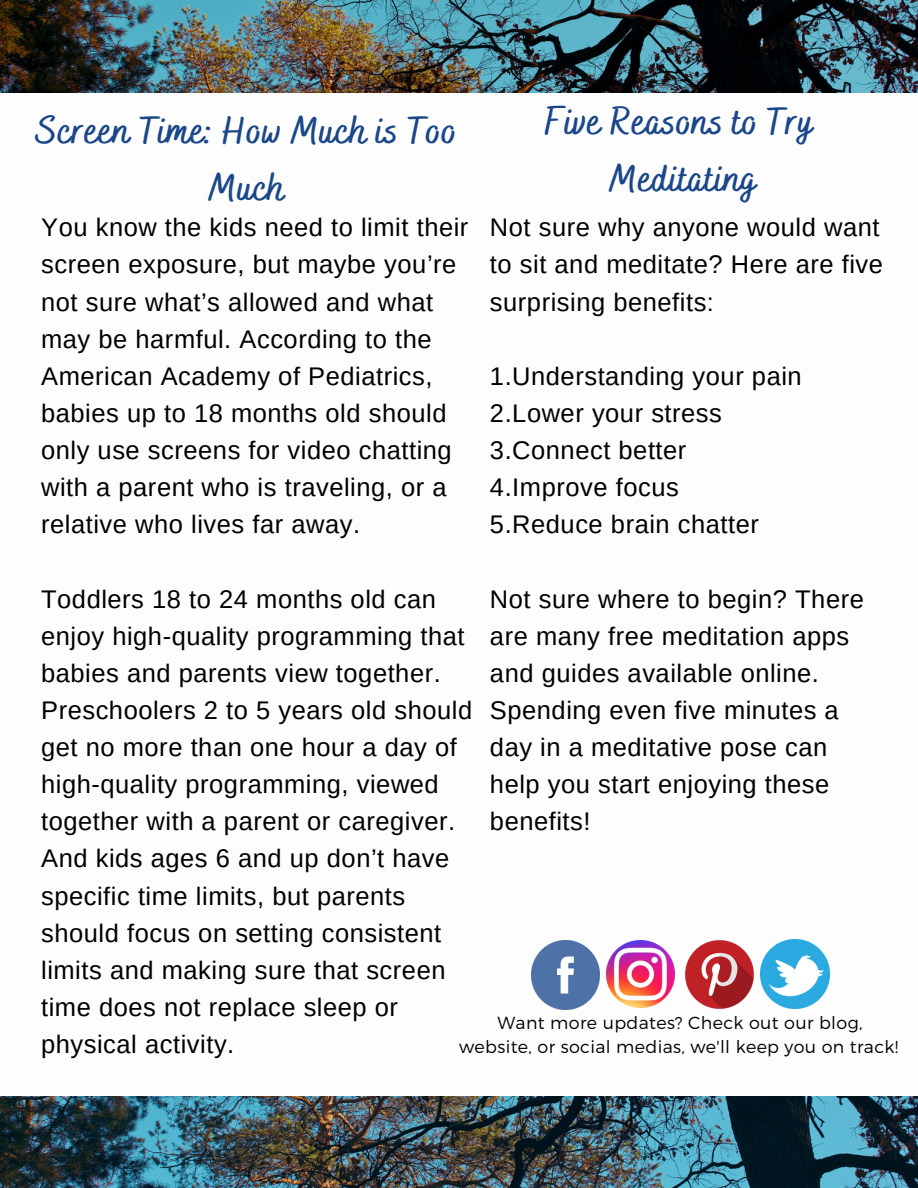
<style>
.page{position:relative;width:918px;height:1188px;background:#fff}
.page>*{position:absolute;margin:0;border:0;box-sizing:border-box;transform-origin:0 0}
.t1{font:700 39px/57.3px "Bakerie Smooth";letter-spacing:.02em;color:#1a4789;text-align:center}
.t2{font:25.5px/37.2px "Arimo";letter-spacing:.02em;color:#000}
.t3{font:300 17.55px/24px "Montserrat";letter-spacing:.02em;color:#000;text-align:center}
</style>
<div class="page">
<img style="left:0;top:0;width:918px;height:92px">
<img style="left:0;top:1096px;width:918px;height:92px">
<img style="left:684px;top:939px;width:71px;height:71px">
<img style="left:531px;top:940px;width:69px;height:69px">
<img style="left:607px;top:940px;width:67px;height:68px">
<img style="left:761px;top:939px;width:69px;height:69px">
<h1 class="t1" style="left:37px;top:104px;width:422px">Screen Time: How Much is Too<br>Much</h1>
<p class="t2" style="left:41px;top:209px;width:429px">You know the kids need to limit their screen exposure, but maybe you’re not sure what’s allowed and what may be harmful. According to the<br>American Academy of Pediatrics, babies up to 18 months old should only use screens for video chatting with a parent who is traveling, or a relative who lives far away.</p>
<h1 class="t1" style="left:545px;top:95px;width:270px">Five Reasons to Try<br>Meditating</h1>
<p class="t2" style="left:490px;top:209px;width:395px">Not sure why anyone would want to sit and meditate? Here are five surprising benefits:</p>
<p class="t2" style="left:490px;top:357px;width:313px">1.Understanding your pain<br>2.Lower your stress<br>3.Connect better<br>4.Improve focus<br>5.Reduce brain chatter</p>
<p class="t2" style="left:41px;top:580px;width:433px">Toddlers 18 to 24 months old can enjoy high-quality programming that babies and parents view together.<br>Preschoolers 2 to 5 years old should get no more than one hour a day of high-quality programming, viewed together with a parent or caregiver.<br>And kids ages 6 and up don’t have specific time limits, but parents should focus on setting consistent limits and making sure that screen time does not replace sleep or physical activity.</p>
<p class="t2" style="left:490px;top:580px;width:375px">Not sure where to begin? There are many free meditation apps and guides available online.<br>Spending even five minutes a day in a meditative pose can help you start enjoying these benefits!</p>
<p class="t3" style="left:459px;top:1010px;width:441px">Want more updates? Check out our blog, website, or social medias, we'll keep you on track!</p>
</div>
